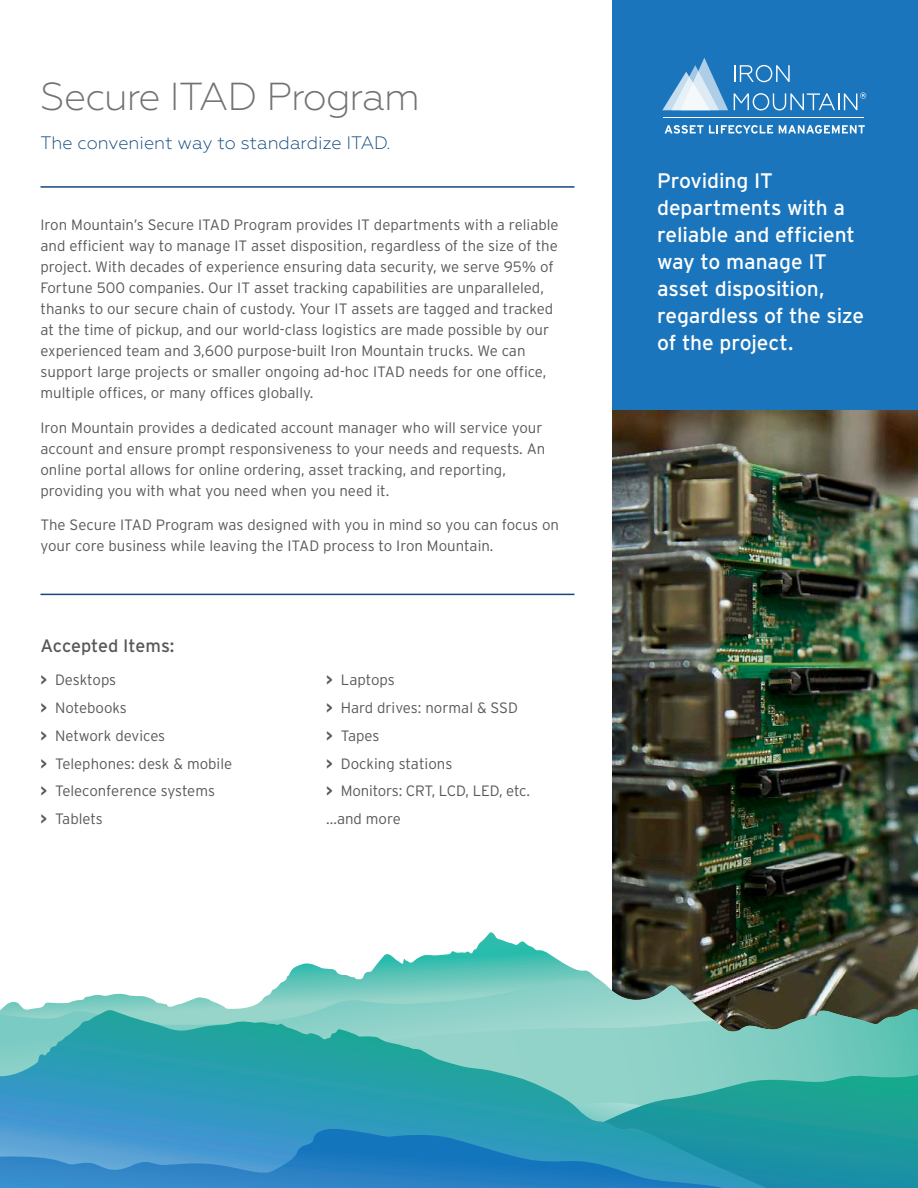
<style>
.page{position:relative;width:918px;height:1188px;background:#fff}
.page>*{position:absolute;margin:0;border:0;box-sizing:border-box;transform-origin:0 0}
.t1{font:300 39px "Geometria";letter-spacing:-.025em;color:#717274}
.t2{font:21px/27px "Interstate";letter-spacing:-.005em;color:#fff}
.t3{font:300 18px "Geometria";color:#0d477c}
.t4{font:18px "Interstate";letter-spacing:-.005em;color:#58595b}
.t5{font:300 15px/21px "Interstate";color:#58595b}
.s1{font-weight:700}
</style>
<div class="page">
<div style="left:612px;top:0;width:306px;height:1188px;background:#1b75bc"></div>
<img style="left:612px;top:410px;width:306px;height:522px">
<svg style="left:662px;top:58px;width:66px;height:52px"></svg>
<svg style="left:734px;top:65px;width:56px;height:17px"></svg>
<svg style="left:734px;top:92px;width:132px;height:18px"></svg>
<svg style="left:665px;top:125px;width:108px;height:9px"></svg>
<svg style="left:779px;top:125px;width:86px;height:9px"></svg>
<hr style="left:663px;top:117px;width:201px;height:1px;background:#fff">
<hr style="left:40px;top:186px;width:534px;height:2px;background:#14477d">
<hr style="left:40px;top:594px;width:534px;height:1px;background:#14477d">
<img style="left:286px;top:932px;width:632px;height:77px">
<svg style="left:0;top:980px;width:726px;height:30px"></svg>
<svg style="left:367px;top:1009px;width:551px;height:65px;background:#67b4a6"></svg>
<svg style="left:0;top:1010px;width:767px;height:64px;background:#66bdb8"></svg>
<svg style="left:0;top:1074px;width:918px;height:114px;background:#3098b7"></svg>
<h1 class="t1" style="left:40px;top:74px;width:381px">Secure ITAD Program</h1>
<p class="t3" style="left:40px;top:133px;width:352px">The convenient way to standardize ITAD.</p>
<p class="t5" style="left:40px;top:214px;width:520px">Iron Mountain’s Secure ITAD Program provides IT departments with a reliable and efficient way to manage IT asset disposition, regardless of the size of the project. With decades of experience ensuring data security, we serve 95% of Fortune 500 companies. Our IT asset tracking capabilities are unparalleled, thanks to our secure chain of custody. Your IT assets are tagged and tracked at the time of pickup, and our world-class logistics are made possible by our experienced team and 3,600 purpose-built Iron Mountain trucks. We can support large projects or smaller ongoing ad-hoc ITAD needs for one office, multiple offices, or many offices globally.</p>
<p class="t5" style="left:40px;top:417px;width:506px">Iron Mountain provides a dedicated account manager who will service your account and ensure prompt responsiveness to your needs and requests. An online portal allows for online ordering, asset tracking, and reporting, providing you with what you need when you need it.</p>
<p class="t5" style="left:40px;top:514px;width:520px">The Secure ITAD Program was designed with you in mind so you can focus on your core business while leaving the ITAD process to Iron Mountain.</p>
<p class="t4" style="left:40px;top:636px;width:136px">Accepted Items:</p>
<p class="t5" style="left:40px;top:666px;width:193px;line-height:27.8px"><span class="s1">&gt;</span> Desktops<br><span class="s1">&gt;</span> Notebooks<br><span class="s1">&gt;</span> Network devices<br><span class="s1">&gt;</span> Telephones: desk &amp; mobile <span class="s1">&gt;</span> Teleconference systems<br><span class="s1">&gt;</span> Tablets</p>
<p class="t5" style="left:326px;top:666px;width:205px;line-height:27.8px"><span class="s1">&gt;</span> Laptops<br><span class="s1">&gt;</span> Hard drives: normal &amp; SSD<br><span class="s1">&gt;</span> Tapes<br><span class="s1">&gt;</span> Docking stations<br><span class="s1">&gt;</span> Monitors: CRT, LCD, LED, etc. ...and more</p>
<h2 class="t2" style="left:657px;top:167px;width:208px">Providing IT departments with a reliable and efficient way to manage IT asset disposition, regardless of the size of the project.</h2>
</div>
